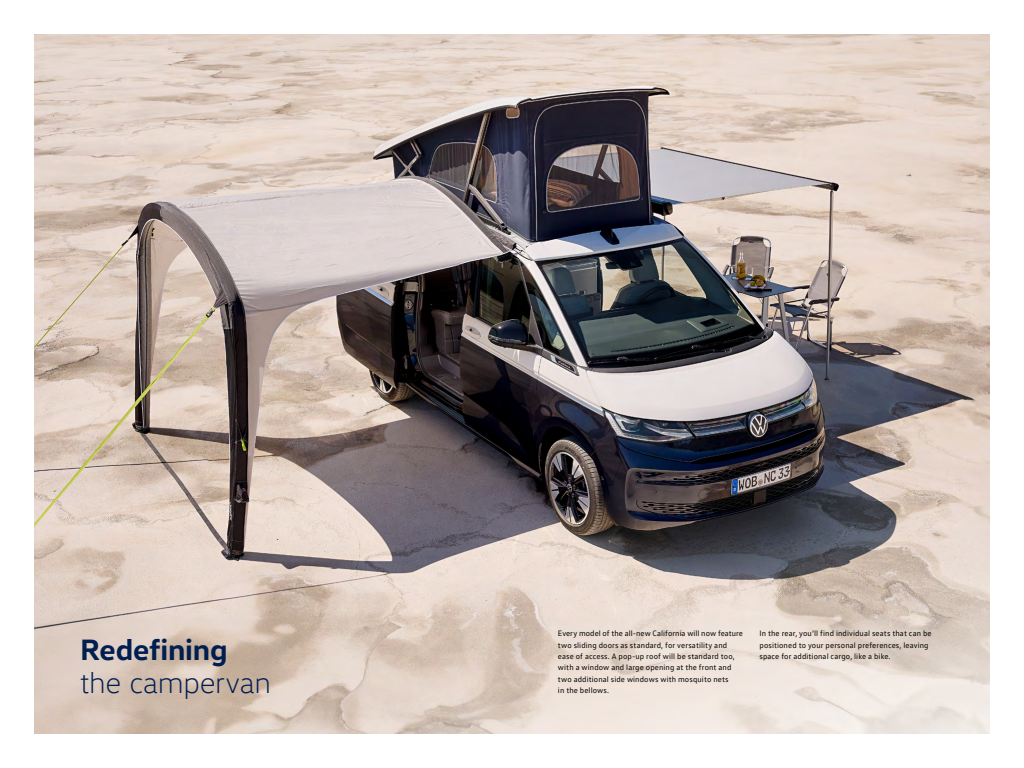
<style>
.page{position:relative;width:1024px;height:768px;background:#fff}
.page>*{position:absolute;margin:0;border:0;box-sizing:border-box;transform-origin:0 0}
.t1{font:300 30px "VW Head";letter-spacing:-.005em;color:#001e50}
.t2{font:700 30px "VW Head";letter-spacing:-.005em;color:#001e50}
.t3{font:8px/11.3px "VW Text";letter-spacing:.015em;color:#000}
</style>
<div class="page">
<img style="left:34px;top:34px;width:956px;height:700px">
<h1 class="t2" style="left:80px;top:630px;width:149px">Redefining</h1>
<h1 class="t1" style="left:80px;top:665px;width:193px">the campervan</h1>
<p class="t3" style="left:558px;top:628px;width:187px">Every model of the all-new California will now feature two sliding doors as standard, for versatility and ease of access. A pop-up roof will be standard too, with a window and large opening at the front and two additional side windows with mosquito nets<br>in the bellows.</p>
<p class="t3" style="left:759px;top:628px;width:174px">In the rear, you’ll find individual seats that can be positioned to your personal preferences, leaving space for additional cargo, like a bike.</p>
</div>
